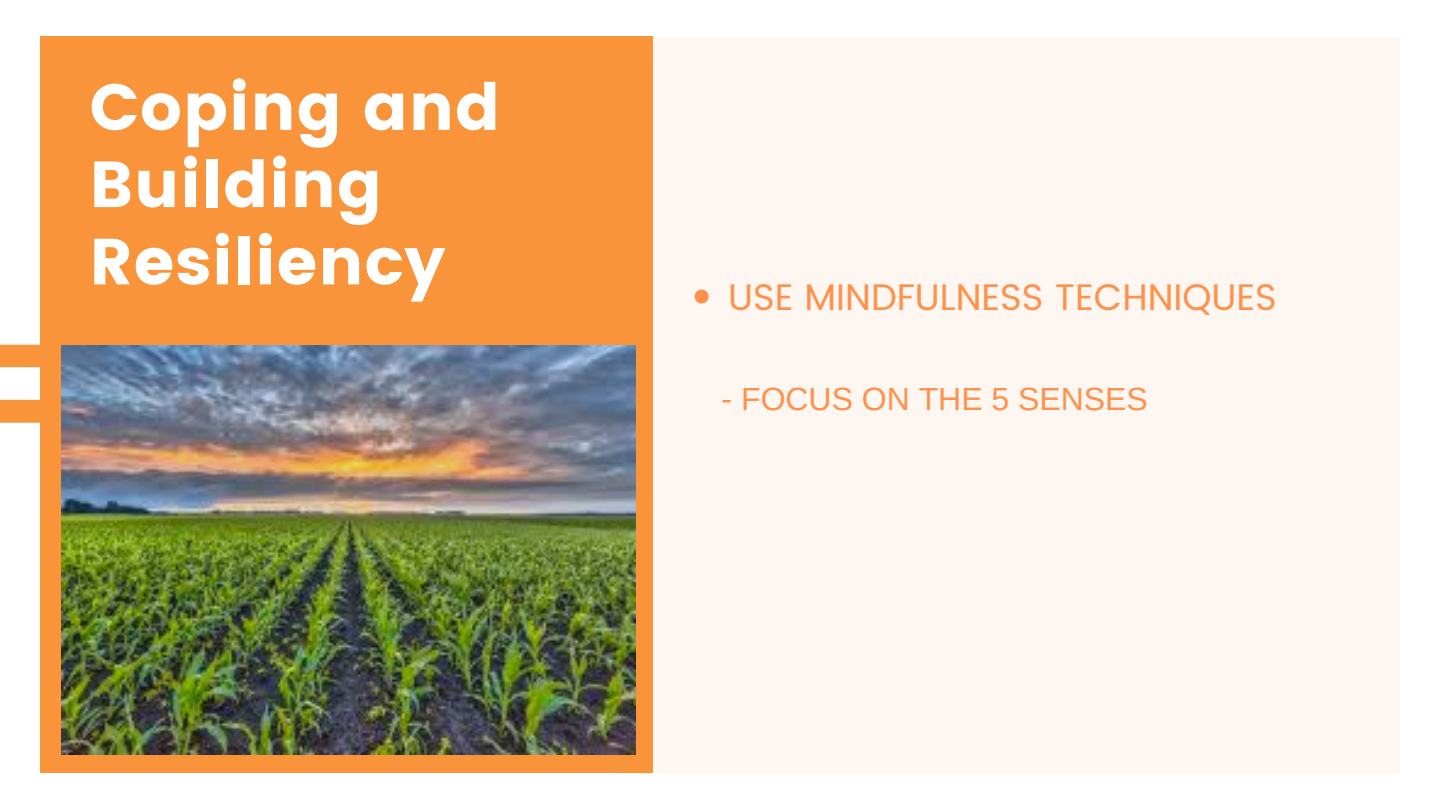
<style>
.page{position:relative;width:1440px;height:810px;background:#fff}
.page>*{position:absolute;margin:0;border:0;box-sizing:border-box;transform-origin:0 0}
.t1{font:65px/77.2px "Poppins";letter-spacing:.01em;color:#fff}
.t2{font:37px "Poppins";color:#ff914d}
.t3{font:32px "Arimo";color:#ff914d}
</style>
<div class="page">
<div style="left:619px;top:37px;width:781px;height:736px;background:#fef7f1"></div>
<div style="left:40px;top:37px;width:613px;height:736px;background:#f9943b"></div>
<svg style="left:0;top:345px;width:110px;height:78px"></svg>
<img style="left:61px;top:346px;width:575px;height:408px">
<svg style="left:695px;top:290px;width:14px;height:13px"></svg>
<p class="t1" style="left:89px;top:69px;width:412px">Coping and<br>Building<br>Resiliency</p>
<p class="t2" style="left:728px;top:276px;width:550px">USE MINDFULNESS TECHNIQUES</p>
<p class="t3" style="left:722px;top:381px;width:428px">- FOCUS ON THE 5 SENSES</p>
</div>
